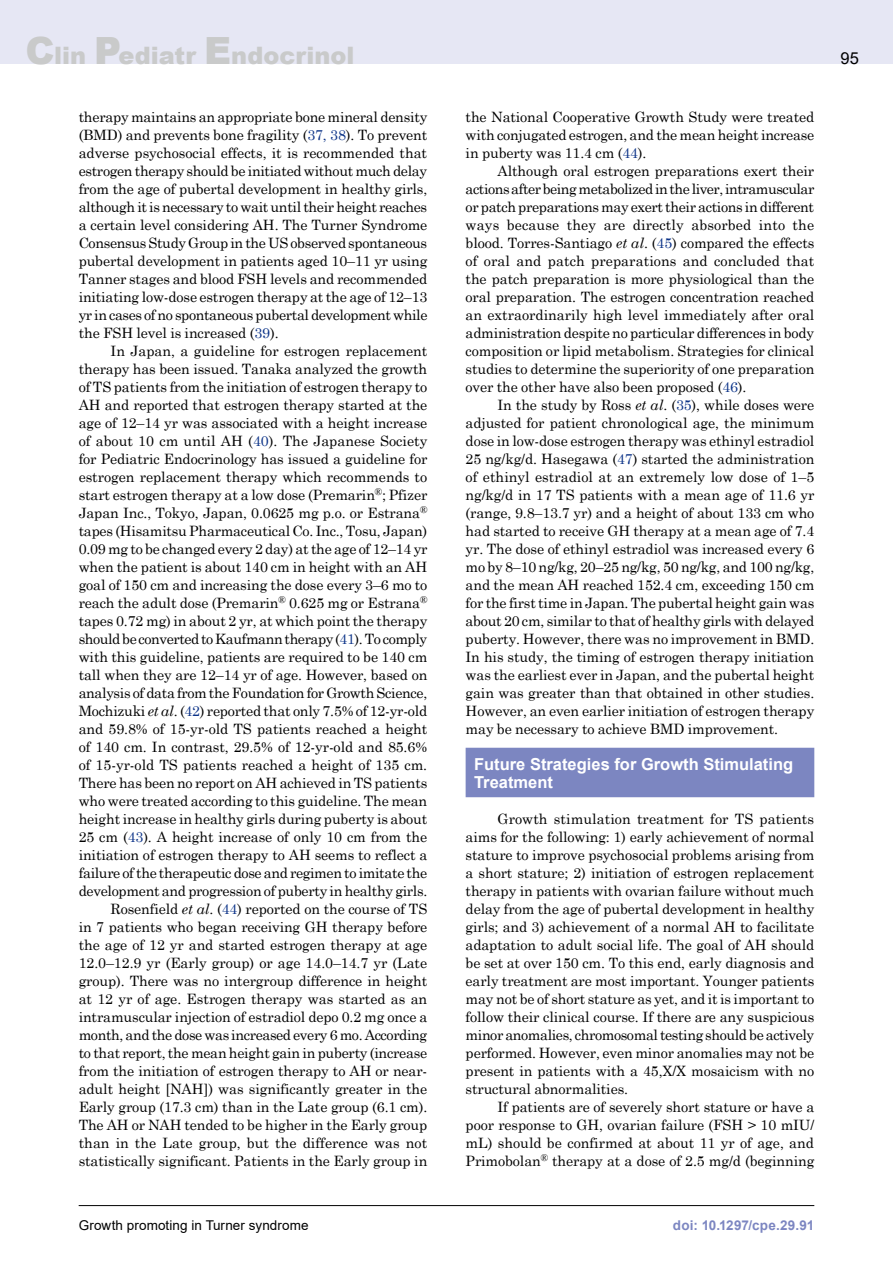
<style>
.page{position:relative;width:893px;height:1263px;background:#fff}
.page>*{position:absolute;margin:0;border:0;box-sizing:border-box;transform-origin:0 0}
.t1{font:900 24px "Arial";color:#c9caca}
.t2{font:700 16.5px/18px "Arial";color:#fff}
.t3{font:16.5px "Arial";color:#000}
.t4{font:14.25px/18px "Century Schoolbook";letter-spacing:-.01em;color:#000;text-align:justify}
.t5{font:13.5px "Arial";letter-spacing:.01em;color:#000}
.t6{font:700 13.5px "Arial";letter-spacing:.015em;color:#7c86c1}
.s1{font-size:37.5px}
.s2{color:#0c3388}
.s3{font-style:italic}
</style>
<div class="page">
<div style="left:0;top:0;width:893px;height:64px;background:#e6e7f4"></div>
<hr style="left:79px;top:1205px;width:735px;height:1px;background:#000">
<div style="left:466px;top:748px;width:348px;height:49px;background:#7c86c1"></div>
<h1 class="t1" style="left:26px;top:38px;width:330px"><span class="s1">C</span>lin <span class="s1">P</span>ediatr <span class="s1">E</span>ndocrinol</h1>
<p class="t4" style="left:79px;top:106px;width:350px">therapy maintains an appropriate bone mineral density (BMD) and prevents bone fragility (<span class="s2">37, 38</span>). To prevent adverse psychosocial effects, it is recommended that estrogen therapy should be initiated without much delay from the age of pubertal development in healthy girls, although it is necessary to wait until their height reaches a certain level considering AH. The Turner Syndrome Consensus Study Group in the US observed spontaneous pubertal development in patients aged 10–11 yr using Tanner stages and blood FSH levels and recommended initiating low-dose estrogen therapy at the age of 12–13 yr in cases of no spontaneous pubertal development while the FSH level is increased (<span class="s2">39</span>).</p>
<p class="t4" style="left:79px;top:340px;width:350px;text-align:right">In Japan, a guideline for estrogen replacement therapy has been issued. Tanaka analyzed the growth of TS patients from the initiation of estrogen therapy to AH and reported that estrogen therapy started at the age of 12–14 yr was associated with a height increase of about 10 cm until AH (<span class="s2">40</span>). The Japanese Society for Pediatric Endocrinology has issued a guideline for estrogen replacement therapy which recommends to start estrogen therapy at a low dose (Premarin<sup>®</sup>; Pfizer Japan Inc., Tokyo, Japan, 0.0625 mg p.o. or Estrana<sup>® </sup>tapes (Hisamitsu Pharmaceutical Co. Inc., Tosu, Japan)<br>0.09 mg to be changed every 2 day) at the age of 12–14 yr when the patient is about 140 cm in height with an AH goal of 150 cm and increasing the dose every 3–6 mo to reach the adult dose (Premarin<sup>®</sup> 0.625 mg or Estrana<sup>® </sup>tapes 0.72 mg) in about 2 yr, at which point the therapy should be converted to Kaufmann therapy (<span class="s2">41</span>). To comply with this guideline, patients are required to be 140 cm tall when they are 12–14 yr of age. However, based on analysis of data from the Foundation for Growth Science, Mochizuki <span class="s3">et al</span>. (<span class="s2">42</span>) reported that only 7.5% of 12-yr-old and 59.8% of 15-yr-old TS patients reached a height of 140 cm. In contrast, 29.5% of 12-yr-old and 85.6% of 15-yr-old TS patients reached a height of 135 cm.<br>There has been no report on AH achieved in TS patients who were treated according to this guideline. The mean height increase in healthy girls during puberty is about 25 cm (<span class="s2">43</span>). A height increase of only 10 cm from the initiation of estrogen therapy to AH seems to reflect a failure of the therapeutic dose and regimen to imitate the development and progression of puberty in healthy girls.<br>Rosenfield <span class="s3">et al</span>. (<span class="s2">44</span>) reported on the course of TS<br>in 7 patients who began receiving GH therapy before the age of 12 yr and started estrogen therapy at age 12.0–12.9 yr (Early group) or age 14.0–14.7 yr (Late group). There was no intergroup difference in height at 12 yr of age. Estrogen therapy was started as an intramuscular injection of estradiol depo 0.2 mg once a month, and the dose was increased every 6 mo. According to that report, the mean height gain in puberty (increase from the initiation of estrogen therapy to AH or near&shy;adult height [NAH]) was significantly greater in the Early group (17.3 cm) than in the Late group (6.1 cm).<br>The AH or NAH tended to be higher in the Early group than in the Late group, but the difference was not statistically significant. Patients in the Early group in</p>
<p class="t5" style="left:79px;top:1216px;width:231px">Growth promoting in Turner syndrome</p>
<p class="t4" style="left:466px;top:106px;width:350px">the National Cooperative Growth Study were treated with conjugated estrogen, and the mean height increase in puberty was 11.4 cm (<span class="s2">44</span>).</p>
<p class="t4" style="left:466px;top:160px;width:350px;text-indent:32px">Although oral estrogen preparations exert their actions after being metabolized in the liver, intramuscular or patch preparations may exert their actions in different ways because they are directly absorbed into the blood. Torres-Santiago <span class="s3">et al</span>. (<span class="s2">45</span>) compared the effects of oral and patch preparations and concluded that the patch preparation is more physiological than the oral preparation. The estrogen concentration reached an extraordinarily high level immediately after oral administration despite no particular differences in body composition or lipid metabolism. Strategies for clinical studies to determine the superiority of one preparation over the other have also been proposed (<span class="s2">46</span>).</p>
<p class="t4" style="left:466px;top:394px;width:350px;text-indent:32px">In the study by Ross <span class="s3">et al</span>. (<span class="s2">35</span>), while doses were adjusted for patient chronological age, the minimum dose in low-dose estrogen therapy was ethinyl estradiol 25 ng/kg/d. Hasegawa (<span class="s2">47</span>) started the administration of ethinyl estradiol at an extremely low dose of 1–5 ng/kg/d in 17 TS patients with a mean age of 11.6 yr (range, 9.8–13.7 yr) and a height of about 133 cm who had started to receive GH therapy at a mean age of 7.4 yr. The dose of ethinyl estradiol was increased every 6 mo by 8–10 ng/kg, 20–25 ng/kg, 50 ng/kg, and 100 ng/kg, and the mean AH reached 152.4 cm, exceeding 150 cm for the first time in Japan. The pubertal height gain was about 20 cm, similar to that of healthy girls with delayed puberty. However, there was no improvement in BMD.<br>In his study, the timing of estrogen therapy initiation was the earliest ever in Japan, and the pubertal height gain was greater than that obtained in other studies.<br>However, an even earlier initiation of estrogen therapy may be necessary to achieve BMD improvement.</p>
<p class="t2" style="left:474px;top:755px;width:321px">Future Strategies for Growth Stimulating<br>Treatment</p>
<p class="t4" style="left:466px;top:808px;width:350px;text-indent:32px">Growth stimulation treatment for TS patients aims for the following: 1) early achievement of normal stature to improve psychosocial problems arising from a short stature; 2) initiation of estrogen replacement therapy in patients with ovarian failure without much delay from the age of pubertal development in healthy girls; and 3) achievement of a normal AH to facilitate adaptation to adult social life. The goal of AH should be set at over 150 cm. To this end, early diagnosis and early treatment are most important. Younger patients may not be of short stature as yet, and it is important to follow their clinical course. If there are any suspicious minor anomalies, chromosomal testing should be actively performed. However, even minor anomalies may not be present in patients with a 45,X/X mosaicism with no structural abnormalities.</p>
<p class="t4" style="left:466px;top:1096px;width:350px;text-indent:32px">If patients are of severely short stature or have a poor response to GH, ovarian failure (FSH &gt; 10 mIU/ mL) should be confirmed at about 11 yr of age, and Primobolan<sup>®</sup> therapy at a dose of 2.5 mg/d (beginning</p>
<p class="t6" style="left:673px;top:1216px;width:143px">doi: 10.1297/cpe.29.91</p>
<p class="t3" style="left:840px;top:47px;width:20px">95</p>
</div>
